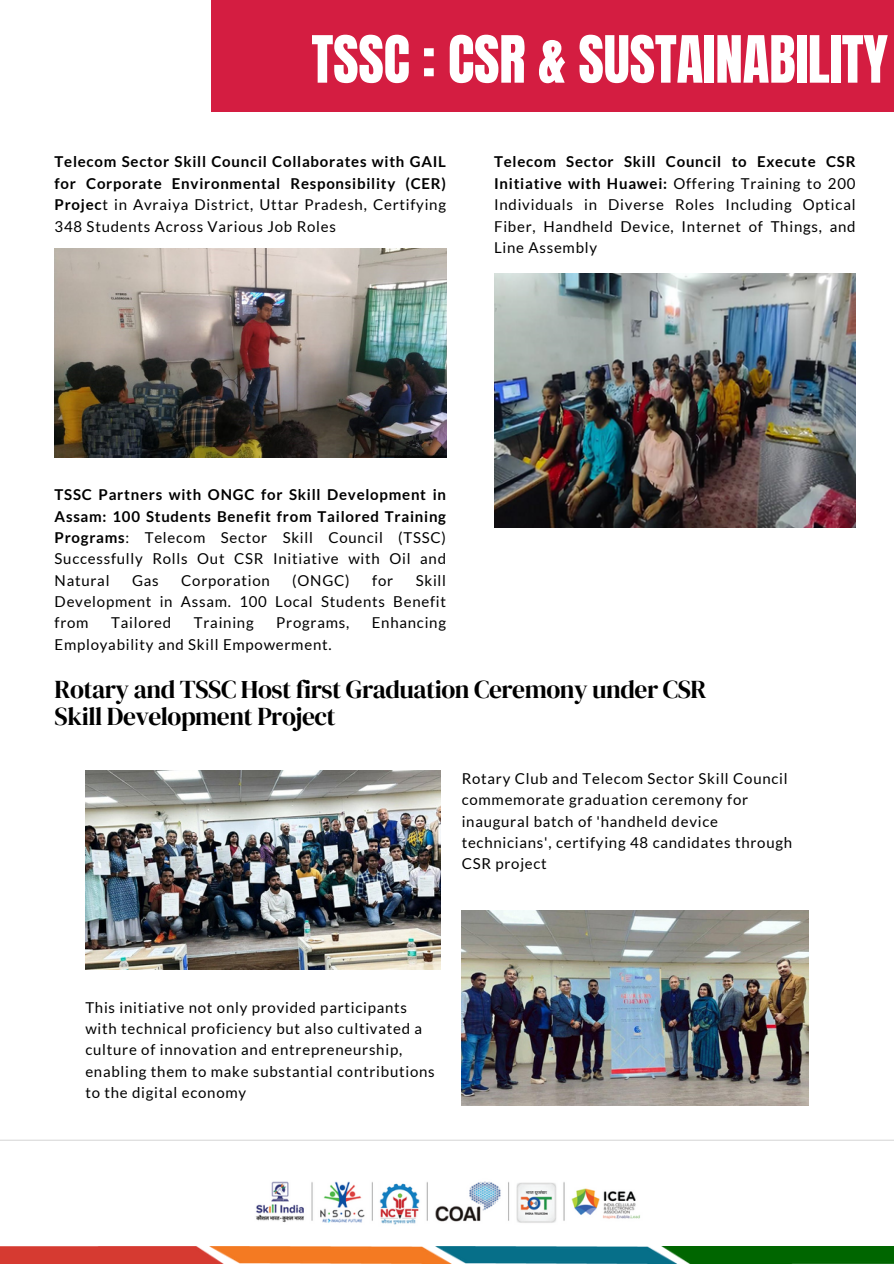
<style>
.page{position:relative;width:894px;height:1264px;background:#fff}
.page>*{position:absolute;margin:0;border:0;box-sizing:border-box;transform-origin:0 0}
.t1{font:55.35px "Anton";letter-spacing:-.005em;color:#fff}
.t2{font:25.5px/27px "DM Serif Display";letter-spacing:-.02em;color:#000}
.t3{font:15px/21.3px "Lato";letter-spacing:.05em;color:#000;text-align:justify}
.t4{font:700 15px/21.3px "Lato";letter-spacing:.05em;color:#000;text-align:justify}
.s1{font-weight:400}
.s2{font-weight:700}
</style>
<div class="page">
<div style="left:211px;top:0;width:682px;height:111px;background:#d41d41"></div>
<hr style="left:0;top:1139px;width:893px;height:1px;background:#d9d9d9">
<img style="left:256px;top:1181px;width:384px;height:44px">
<img style="left:0;top:1246px;width:893px;height:17px">
<img style="left:55px;top:248px;width:391px;height:209px">
<img style="left:494px;top:273px;width:361px;height:254px">
<img style="left:85px;top:770px;width:355px;height:199px">
<img style="left:461px;top:910px;width:347px;height:195px">
<h1 class="t1" style="left:311px;top:20px;width:578px">TSSC : CSR &amp; SUSTAINABILITY</h1>
<p class="t4" style="left:55px;top:151px;width:393px">Telecom Sector Skill Council Collaborates with GAIL for Corporate Environmental Responsibility (CER)<br>Projec<span class="s1">t in Avraiya District, Uttar Pradesh, Certifying 348 Students Across Various Job Roles</span></p>
<p class="t3" style="left:494px;top:151px;width:363px"><span class="s2">Telecom Sector Skill Council to Execute CSR Initiative with Huawei:</span> Offering Training to 200<br>Individuals in Diverse Roles Including Optical Fiber, Handheld Device, Internet of Things, and Line Assembly</p>
<p class="t4" style="left:55px;top:483px;width:393px">TSSC Partners with ONGC for Skill Development in Assam: 100 Students Benefit from Tailored Training Programs<span class="s1">: Telecom Sector Skill Council (TSSC)<br>Successfully Rolls Out CSR Initiative with Oil and Natural</span></p>
<p class="t3" style="left:132px;top:569px;width:28px">Gas</p>
<p class="t3" style="left:181px;top:569px;width:90px">Corporation</p>
<p class="t3" style="left:292px;top:569px;width:59px">(ONGC)</p>
<p class="t3" style="left:372px;top:569px;width:22px">for</p>
<p class="t3" style="left:55px;top:569px;width:393px;text-indent:361px">Skill Development in Assam. 100 Local Students Benefit from</p>
<p class="t3" style="left:111px;top:612px;width:61px">Tailored</p>
<p class="t3" style="left:194px;top:612px;width:61px">Training</p>
<p class="t3" style="left:276px;top:612px;width:74px">Programs,</p>
<p class="t3" style="left:372px;top:612px;width:76px">Enhancing</p>
<p class="t3" style="left:55px;top:633px;width:278px">Employability and Skill Empowerment.</p>
<h2 class="t2" style="left:55px;top:675px;width:653px">Rotary and TSSC Host first Graduation Ceremony under CSR<br>Skill Development Project</h2>
<p class="t3" style="left:461px;top:767px;width:332px;text-align:left">Rotary Club and Telecom Sector Skill Council commemorate graduation ceremony for inaugural batch of 'handheld device technicians', certifying 48 candidates through CSR project</p>
<p class="t3" style="left:85px;top:996px;width:351px;text-align:left">This initiative not only provided participants with technical proficiency but also cultivated a culture of innovation and entrepreneurship, enabling them to make substantial contributions to the digital economy</p>
</div>
